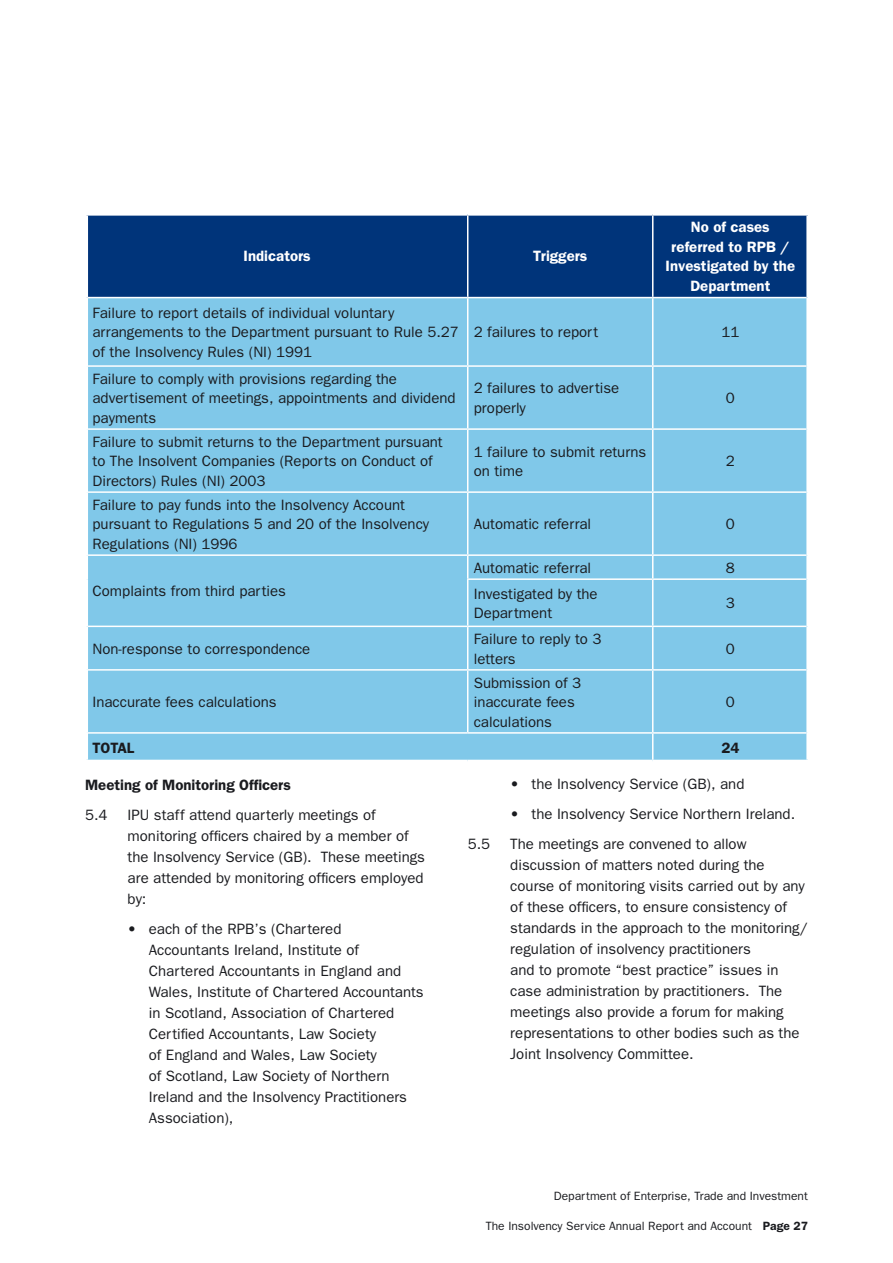
<style>
.page{position:relative;width:893px;height:1263px;background:#fff}
.page>*{position:absolute;margin:0;border:0;box-sizing:border-box;transform-origin:0 0}
.t1{font:15px/21px "Franklin Gothic";color:#1a1b1f}
.t2{font:600 15px/19.5px "Franklin Gothic";color:#fff;text-align:center}
.t3{font:600 15px "Franklin Gothic";color:#1a1b1f}
.t4{font:12px "Franklin Gothic";color:#1a1b1f}
.s1{font-weight:600}
</style>
<div class="page">
<div style="left:88px;top:216px;width:718px;height:81px;background:#00347a"></div>
<div style="left:88px;top:298px;width:718px;height:462px;background:#80c8e9"></div>
<hr style="left:467px;top:216px;width:1px;height:81px;background:#fff">
<hr style="left:652px;top:216px;width:1px;height:81px;background:#fff">
<hr style="left:467px;top:298px;width:1px;height:67px;background:#fff">
<hr style="left:652px;top:298px;width:1px;height:67px;background:#fff">
<hr style="left:88px;top:365px;width:380px;height:2px;background:#fff">
<hr style="left:468px;top:365px;width:185px;height:2px;background:#fff">
<hr style="left:467px;top:367px;width:1px;height:61px;background:#fff">
<hr style="left:653px;top:365px;width:153px;height:2px;background:#fff">
<hr style="left:652px;top:367px;width:1px;height:61px;background:#fff">
<hr style="left:88px;top:428px;width:380px;height:2px;background:#fff">
<hr style="left:468px;top:428px;width:185px;height:2px;background:#fff">
<hr style="left:467px;top:430px;width:1px;height:61px;background:#fff">
<hr style="left:653px;top:428px;width:153px;height:2px;background:#fff">
<hr style="left:652px;top:430px;width:1px;height:61px;background:#fff">
<hr style="left:88px;top:491px;width:380px;height:2px;background:#fff">
<hr style="left:468px;top:491px;width:185px;height:2px;background:#fff">
<hr style="left:467px;top:493px;width:1px;height:61px;background:#fff">
<hr style="left:653px;top:491px;width:153px;height:2px;background:#fff">
<hr style="left:652px;top:493px;width:1px;height:61px;background:#fff">
<hr style="left:88px;top:554px;width:380px;height:2px;background:#fff">
<hr style="left:468px;top:554px;width:185px;height:2px;background:#fff">
<svg style="left:467px;top:556px;width:1px;height:22px"></svg>
<hr style="left:653px;top:554px;width:153px;height:2px;background:#fff">
<svg style="left:652px;top:556px;width:1px;height:22px"></svg>
<hr style="left:467px;top:578px;width:186px;height:2px;background:#fff">
<hr style="left:467px;top:580px;width:1px;height:46px;background:#fff">
<hr style="left:653px;top:578px;width:153px;height:2px;background:#fff">
<hr style="left:652px;top:580px;width:1px;height:46px;background:#fff">
<hr style="left:88px;top:626px;width:380px;height:1px;background:#fff">
<hr style="left:468px;top:626px;width:185px;height:1px;background:#fff">
<hr style="left:467px;top:627px;width:1px;height:42px;background:#fff">
<hr style="left:653px;top:626px;width:153px;height:1px;background:#fff">
<hr style="left:652px;top:627px;width:1px;height:42px;background:#fff">
<hr style="left:88px;top:669px;width:380px;height:2px;background:#fff">
<hr style="left:468px;top:669px;width:185px;height:2px;background:#fff">
<hr style="left:467px;top:671px;width:1px;height:61px;background:#fff">
<hr style="left:653px;top:669px;width:153px;height:2px;background:#fff">
<hr style="left:652px;top:671px;width:1px;height:61px;background:#fff">
<hr style="left:88px;top:732px;width:380px;height:2px;background:#fff">
<hr style="left:468px;top:732px;width:185px;height:2px;background:#fff">
<hr style="left:653px;top:732px;width:153px;height:2px;background:#fff">
<svg style="left:652px;top:734px;width:1px;height:26px"></svg>
<p class="t2" style="left:244px;top:247px;width:69px">Indicators</p>
<p class="t2" style="left:533px;top:247px;width:56px">Triggers</p>
<p class="t2" style="left:666px;top:217px;width:131px">No of cases referred to RPB /<br>Investigated by the<br>Department</p>
<p class="t1" style="left:93px;top:303px;width:368px;line-height:19.5px">Failure to report details of individual voluntary arrangements to the Department pursuant to Rule 5.27 of the Insolvency Rules (NI) 1991</p>
<p class="t1" style="left:474px;top:322px;width:126px">2 failures to report</p>
<p class="t1" style="left:721px;top:322px;width:19px">11</p>
<p class="t1" style="left:93px;top:369px;width:365px;line-height:19.5px">Failure to comply with provisions regarding the advertisement of meetings, appointments and dividend payments</p>
<p class="t1" style="left:474px;top:379px;width:147px;line-height:19.5px">2 failures to advertise properly</p>
<p class="t1" style="left:726px;top:388px;width:10px">0</p>
<p class="t1" style="left:93px;top:432px;width:352px;line-height:19.5px">Failure to submit returns to the Department pursuant to The Insolvent Companies (Reports on Conduct of<br>Directors) Rules (NI) 2003</p>
<p class="t1" style="left:474px;top:442px;width:174px;line-height:19.5px">1 failure to submit returns on time</p>
<p class="t1" style="left:726px;top:451px;width:10px">2</p>
<p class="t1" style="left:93px;top:495px;width:338px;line-height:19.5px">Failure to pay funds into the Insolvency Account pursuant to Regulations 5 and 20 of the Insolvency<br>Regulations (NI) 1996</p>
<p class="t1" style="left:474px;top:514px;width:119px">Automatic referral</p>
<p class="t1" style="left:726px;top:514px;width:10px">0</p>
<p class="t1" style="left:93px;top:581px;width:195px">Complaints from third parties</p>
<p class="t1" style="left:474px;top:557px;width:119px">Automatic referral</p>
<p class="t1" style="left:726px;top:557px;width:10px">8</p>
<p class="t1" style="left:474px;top:584px;width:125px;line-height:19.5px">Investigated by the<br>Department</p>
<p class="t1" style="left:726px;top:593px;width:10px">3</p>
<p class="t1" style="left:93px;top:638px;width:219px">Non-response to correspondence</p>
<p class="t1" style="left:474px;top:629px;width:129px;line-height:19.5px">Failure to reply to 3 letters</p>
<p class="t1" style="left:726px;top:638px;width:10px">0</p>
<p class="t1" style="left:93px;top:691px;width:186px">Inaccurate fees calculations</p>
<p class="t1" style="left:474px;top:673px;width:109px;line-height:19.5px">Submission of 3 inaccurate fees calculations</p>
<p class="t1" style="left:726px;top:691px;width:10px">0</p>
<p class="t3" style="left:93px;top:739px;width:43px">TOTAL</p>
<p class="t3" style="left:721px;top:739px;width:19px">24</p>
<p class="t3" style="left:85px;top:776px;width:207px">Meeting of Monitoring Officers</p>
<p class="t1" style="left:85px;top:804px;width:24px">5.4</p>
<p class="t1" style="left:128px;top:804px;width:299px">IPU staff attend quarterly meetings of monitoring officers chaired by a member of the Insolvency Service (GB). These meetings are attended by monitoring officers employed by:</p>
<p class="t1" style="left:149px;top:918px;width:276px;text-indent:-21px">• each of the RPB’s (Chartered Accountants Ireland, Institute of Chartered Accountants in England and Wales, Institute of Chartered Accountants in Scotland, Association of Chartered Certified Accountants, Law Society<br>of England and Wales, Law Society<br>of Scotland, Law Society of Northern Ireland and the Insolvency Practitioners Association),</p>
<p class="t1" style="left:510px;top:774px;width:236px">• the Insolvency Service (GB), and</p>
<p class="t1" style="left:510px;top:803px;width:286px">• the Insolvency Service Northern Ireland.</p>
<p class="t1" style="left:468px;top:833px;width:24px">5.5</p>
<p class="t1" style="left:510px;top:833px;width:299px">The meetings are convened to allow discussion of matters noted during the course of monitoring visits carried out by any of these officers, to ensure consistency of standards in the approach to the monitoring/ regulation of insolvency practitioners<br>and to promote “best practice” issues in case administration by practitioners. The meetings also provide a forum for making representations to other bodies such as the Joint Insolvency Committee.</p>
<p class="t4" style="left:554px;top:1189px;width:256px">Department of Enterprise, Trade and Investment</p>
<p class="t4" style="left:486px;top:1219px;width:324px">The Insolvency Service Annual Report and Account <span class="s1">Page 27</span></p>
</div>
